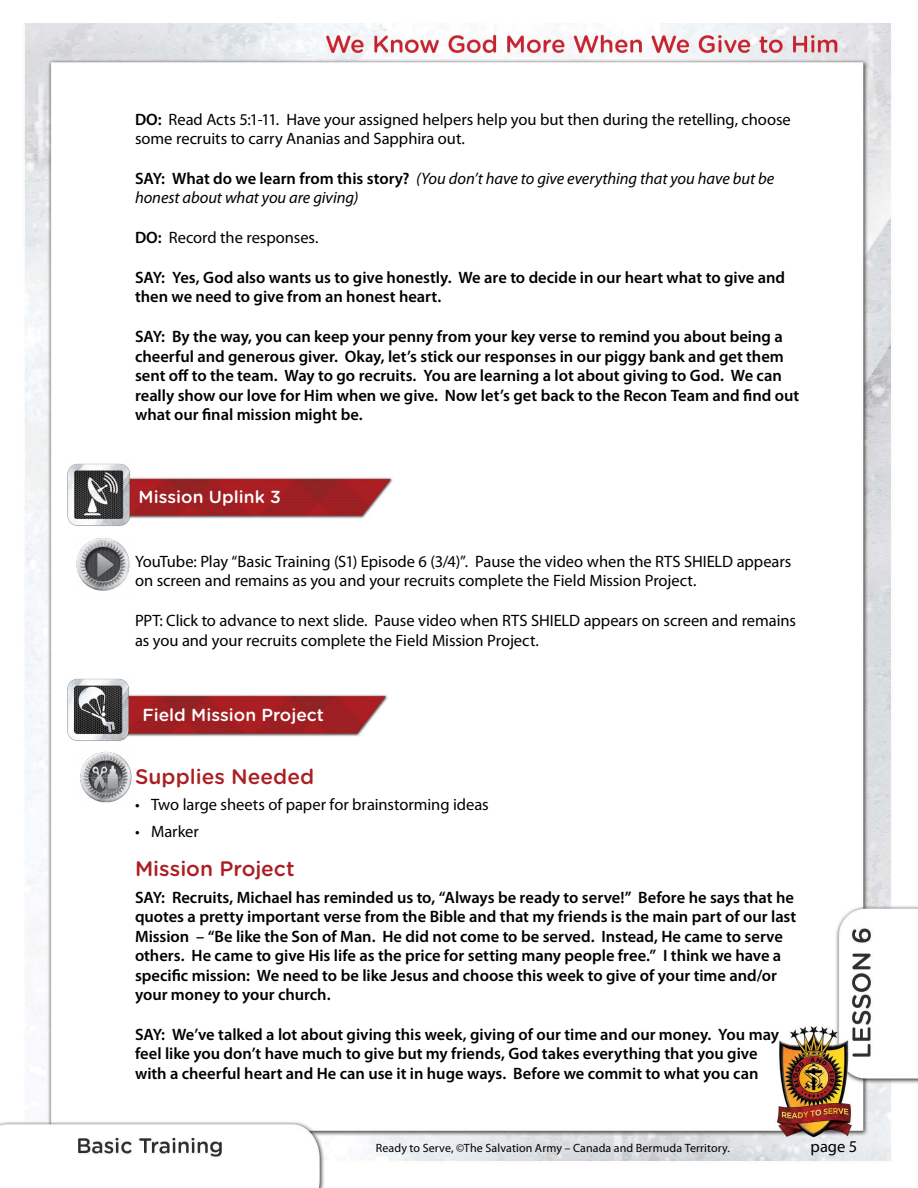
<style>
.page{position:relative;width:918px;height:1188px;background:#fff}
.page>*{position:absolute;margin:0;border:0;box-sizing:border-box;transform-origin:0 0}
.t1{font:500 21px "Gotham Rounded";color:#ab1f23}
.t2{font:500 17.4px "Gotham Rounded";color:#fff}
.t3{font:600 16.5px/19.5px "Myriad Pro";color:#000}
.t4{font:16.5px/19.5px "Myriad Pro";letter-spacing:-.005em;color:#000}
.t5{font:italic 16.5px/19.5px "Myriad Pro";letter-spacing:-.005em;color:#000}
.t6{font:12px "Myriad Pro";letter-spacing:.01em;color:#000}
.s1{font-weight:600}
.s2{font-weight:600;font-style:normal}
</style>
<div class="page">
<img style="left:0;top:23px;width:918px;height:1165px">
<img style="left:132px;top:474px;width:261px;height:45px">
<img style="left:68px;top:462px;width:64px;height:66px">
<img style="left:76px;top:537px;width:57px;height:57px">
<img style="left:132px;top:692px;width:256px;height:45px">
<img style="left:67px;top:677px;width:65px;height:66px">
<img style="left:79px;top:751px;width:54px;height:52px">
<p class="t4" style="left:135px;top:109px;width:657px"><span class="s1">DO:</span> Read Acts 5:1-11. Have your assigned helpers help you but then during the retelling, choose some recruits to carry Ananias and Sapphira out.</p>
<p class="t5" style="left:135px;top:168px;width:641px"><span class="s2">SAY: What do we learn from this story?</span> (You don’t have to give everything that you have but be honest about what you are giving)</p>
<p class="t4" style="left:135px;top:228px;width:185px"><span class="s1">DO:</span> Record the responses.</p>
<p class="t3" style="left:135px;top:267px;width:652px">SAY: Yes, God also wants us to give honestly. We are to decide in our heart what to give and then we need to give from an honest heart.</p>
<p class="t3" style="left:135px;top:326px;width:666px">SAY: By the way, you can keep your penny from your key verse to remind you about being a cheerful and generous giver. Okay, let’s stick our responses in our piggy bank and get them sent off to the team. Way to go recruits. You are learning a lot about giving to God. We can really show our love for Him when we give. Now let’s get back to the Recon Team and find out what our final mission might be.</p>
<p class="t2" style="left:138px;top:484px;width:144px">Mission Uplink 3</p>
<p class="t4" style="left:135px;top:551px;width:658px">YouTube: Play “Basic Training (S1) Episode 6 (3/4)”. Pause the video when the RTS SHIELD appears on screen and remains as you and your recruits complete the Field Mission Project.</p>
<p class="t4" style="left:135px;top:611px;width:662px">PPT: Click to advance to next slide. Pause video when RTS SHIELD appears on screen and remains as you and your recruits complete the Field Mission Project.</p>
<p class="t2" style="left:142px;top:702px;width:183px">Field Mission Project</p>
<p class="t1" style="left:135px;top:762px;width:181px">Supplies Needed</p>
<p class="t4" style="left:135px;top:795px;width:355px">• Two large sheets of paper for brainstorming ideas</p>
<p class="t4" style="left:135px;top:821px;width:65px">• Marker</p>
<p class="t1" style="left:135px;top:854px;width:161px">Mission Project</p>
<p class="t3" style="left:135px;top:887px;width:663px">SAY: Recruits, Michael has reminded us to, “Always be ready to serve!” Before he says that he quotes a pretty important verse from the Bible and that my friends is the main part of our last Mission – “Be like the Son of Man. He did not come to be served. Instead, He came to serve others. He came to give His life as the price for setting many people free.” I think we have a specific mission: We need to be like Jesus and choose this week to give of your time and/or your money to your church.</p>
<p class="t3" style="left:135px;top:1024px;width:646px">SAY: We’ve talked a lot about giving this week, giving of our time and our money. You may feel like you don’t have much to give but my friends, God takes everything that you give with a cheerful heart and He can use it in huge ways. Before we commit to what you can</p>
<p class="t6" style="left:376px;top:1141px;width:356px">Ready to Serve, ©The Salvation Army – Canada and Bermuda Territory.</p>
<p class="t4" style="left:811px;top:1136px;width:48px">page 5</p>
</div>
